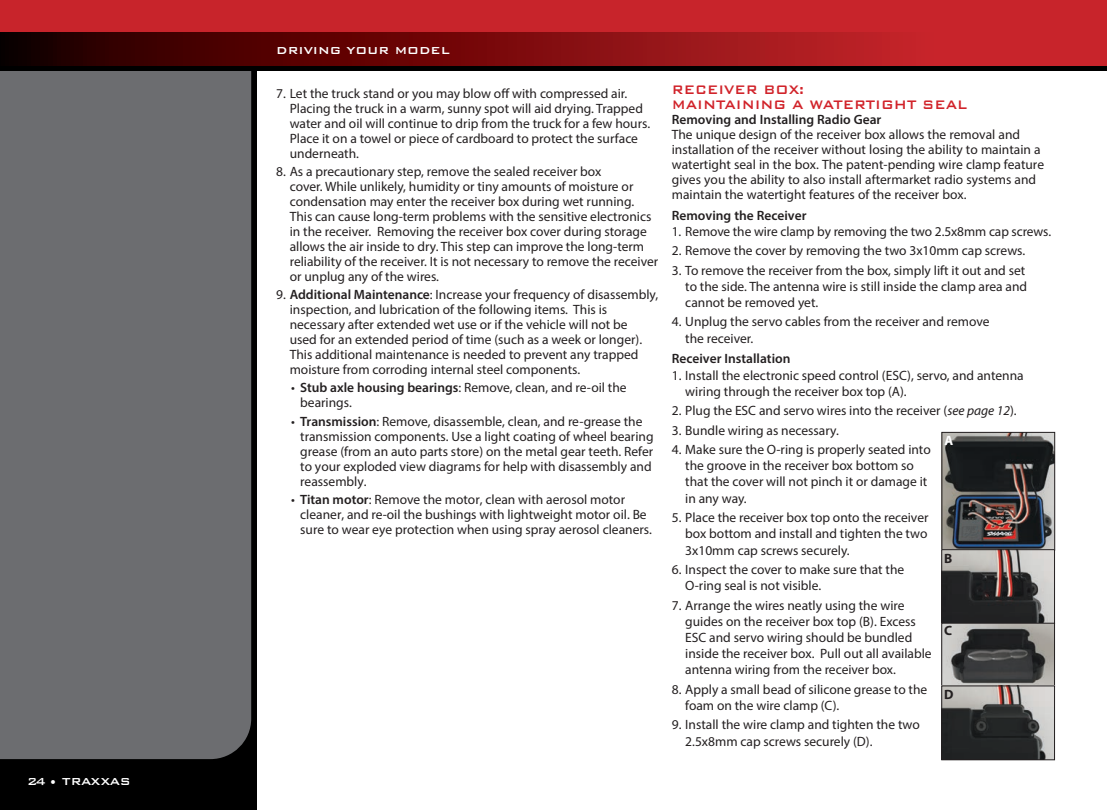
<style>
.page{position:relative;width:1107px;height:810px;background:#fff}
.page>*{position:absolute;margin:0;border:0;box-sizing:border-box;transform-origin:0 0}
.t1{font:500 16.5px "Bank Gothic BT";color:#d1232a;scale:.91 1}
.t2{font:13.5px/15px "Myriad Pro";color:#231f20}
.t3{font:600 13.5px "Myriad Pro";color:#231f20}
.t4{font:500 13.5px "Bank Gothic BT";color:#fff}
.t5{font:500 13.5px "Bank Gothic BT";letter-spacing:-.02em;color:#fff}
.t6{font:700 13.5px "Myriad Pro";color:#231f20}
.t7{font:700 13.5px "Myriad Pro";color:#fff}
.s1{font-weight:600}
.s2{font-style:italic}
</style>
<div class="page">
<div style="left:0;top:13px;width:256px;height:797px;background:#000"></div>
<div style="left:0;top:71px;width:251px;height:688px;background:#6c6d70"></div>
<div style="left:0;top:0;width:1107px;height:70px;background:#000"></div>
<div style="left:0;top:0;width:1107px;height:51px;background:#c8242b"></div>
<svg style="left:0;top:32px;width:1107px;height:34px;background:#7f0f12"></svg>
<img style="left:943px;top:434px;width:110px;height:324px">
<div style="left:942px;top:432px;width:113px;height:118px;border:1px solid #231f20"></div>
<div style="left:941px;top:549px;width:114px;height:75px;border:1px solid #231f20"></div>
<div style="left:941px;top:623px;width:114px;height:64px;border:1px solid #231f20"></div>
<div style="left:941px;top:686px;width:114px;height:74px;border:1px solid #231f20"></div>
<p class="t5" style="left:27px;top:774px;width:105px">24 • TRAXXAS</p>
<p class="t4" style="left:276px;top:43px;width:175px">DRIVING YOUR MODEL</p>
<p class="t2" style="left:290px;top:85px;width:362px;text-indent:-14px">7. Let the truck stand or you may blow off with compressed air.<br>Placing the truck in a warm, sunny spot will aid drying. Trapped water and oil will continue to drip from the truck for a few hours.<br>Place it on a towel or piece of cardboard to protect the surface underneath.</p>
<p class="t2" style="left:290px;top:164px;width:370px;text-indent:-14px">8. As a precautionary step, remove the sealed receiver box<br>cover. While unlikely, humidity or tiny amounts of moisture or condensation may enter the receiver box during wet running.<br>This can cause long-term problems with the sensitive electronics in the receiver. Removing the receiver box cover during storage allows the air inside to dry. This step can improve the long-term reliability of the receiver. It is not necessary to remove the receiver or unplug any of the wires.</p>
<p class="t2" style="left:290px;top:287px;width:370px;text-indent:-14px">9. <span class="s1">Additional Maintenance</span>: Increase your frequency of disassembly, inspection, and lubrication of the following items. This is necessary after extended wet use or if the vehicle will not be used for an extended period of time (such as a week or longer).<br>This additional maintenance is needed to prevent any trapped moisture from corroding internal steel components.</p>
<p class="t2" style="left:300px;top:380px;width:328px;text-indent:-9px">• <span class="s1">Stub axle housing bearings</span>: Remove, clean, and re-oil the bearings.</p>
<p class="t2" style="left:300px;top:413px;width:355px;text-indent:-9px">• <span class="s1">Transmission</span>: Remove, disassemble, clean, and re-grease the transmission components. Use a light coating of wheel bearing grease (from an auto parts store) on the metal gear teeth. Refer to your exploded view diagrams for help with disassembly and reassembly.</p>
<p class="t2" style="left:300px;top:492px;width:353px;text-indent:-9px">• <span class="s1">Titan motor</span>: Remove the motor, clean with aerosol motor cleaner, and re-oil the bushings with lightweight motor oil. Be sure to wear eye protection when using spray aerosol cleaners.</p>
<p class="t1" style="left:672px;top:81px;width:147px">RECEIVER BOX:</p>
<p class="t1" style="left:672px;top:96px;width:327px">MAINTAINING A WATERTIGHT SEAL</p>
<p class="t3" style="left:672px;top:111px;width:211px">Removing and Installing Radio Gear</p>
<p class="t2" style="left:672px;top:127px;width:374px">The unique design of the receiver box allows the removal and installation of the receiver without losing the ability to maintain a watertight seal in the box. The patent-pending wire clamp feature gives you the ability to also install aftermarket radio systems and maintain the watertight features of the receiver box.</p>
<p class="t3" style="left:672px;top:206px;width:136px">Removing the Receiver</p>
<p class="t2" style="left:672px;top:223px;width:381px">1. Remove the wire clamp by removing the two 2.5x8mm cap screws.</p>
<p class="t2" style="left:672px;top:243px;width:355px">2. Remove the cover by removing the two 3x10mm cap screws.</p>
<p class="t2" style="left:685px;top:262px;width:343px;line-height:16.2px;text-indent:-14px">3. To remove the receiver from the box, simply lift it out and set to the side. The antenna wire is still inside the clamp area and cannot be removed yet.</p>
<p class="t2" style="left:685px;top:314px;width:306px;line-height:16.2px;text-indent:-13px">4. Unplug the servo cables from the receiver and remove the receiver.</p>
<p class="t3" style="left:672px;top:350px;width:120px">Receiver Installation</p>
<p class="t2" style="left:685px;top:367px;width:340px;line-height:16.2px;text-indent:-14px">1. Install the electronic speed control (ESC), servo, and antenna wiring through the receiver box top (A).</p>
<p class="t2" style="left:672px;top:403px;width:346px">2. Plug the ESC and servo wires into the receiver (<span class="s2">see page 12</span>).</p>
<p class="t2" style="left:672px;top:422px;width:169px">3. Bundle wiring as necessary.</p>
<p class="t2" style="left:685px;top:441px;width:247px;line-height:16.2px;text-indent:-14px">4. Make sure the O-ring is properly seated into the groove in the receiver box bottom so that the cover will not pinch it or damage it in any way.</p>
<p class="t2" style="left:685px;top:509px;width:245px;line-height:16.2px;text-align:justify;text-indent:-14px">5. Place the receiver box top onto the receiver box bottom and install and tighten the two 3x10mm cap screws securely.</p>
<p class="t2" style="left:685px;top:561px;width:221px;line-height:16.2px;text-indent:-14px">6. Inspect the cover to make sure that the<br>O-ring seal is not visible.</p>
<p class="t2" style="left:685px;top:597px;width:248px;line-height:16.2px;text-indent:-14px">7. Arrange the wires neatly using the wire guides on the receiver box top (B). Excess ESC and servo wiring should be bundled inside the receiver box. Pull out all available antenna wiring from the receiver box.</p>
<p class="t2" style="left:685px;top:681px;width:244px;line-height:16.2px;text-indent:-14px">8. Apply a small bead of silicone grease to the foam on the wire clamp (C).</p>
<p class="t2" style="left:685px;top:717px;width:236px;line-height:16.2px;text-indent:-14px">9. Install the wire clamp and tighten the two<br>2.5x8mm cap screws securely (D).</p>
<p class="t7" style="left:944px;top:432px;width:10px">A</p>
<p class="t6" style="left:944px;top:549px;width:10px">B</p>
<p class="t6" style="left:944px;top:622px;width:10px">C</p>
<p class="t6" style="left:944px;top:685px;width:11px">D</p>
</div>
